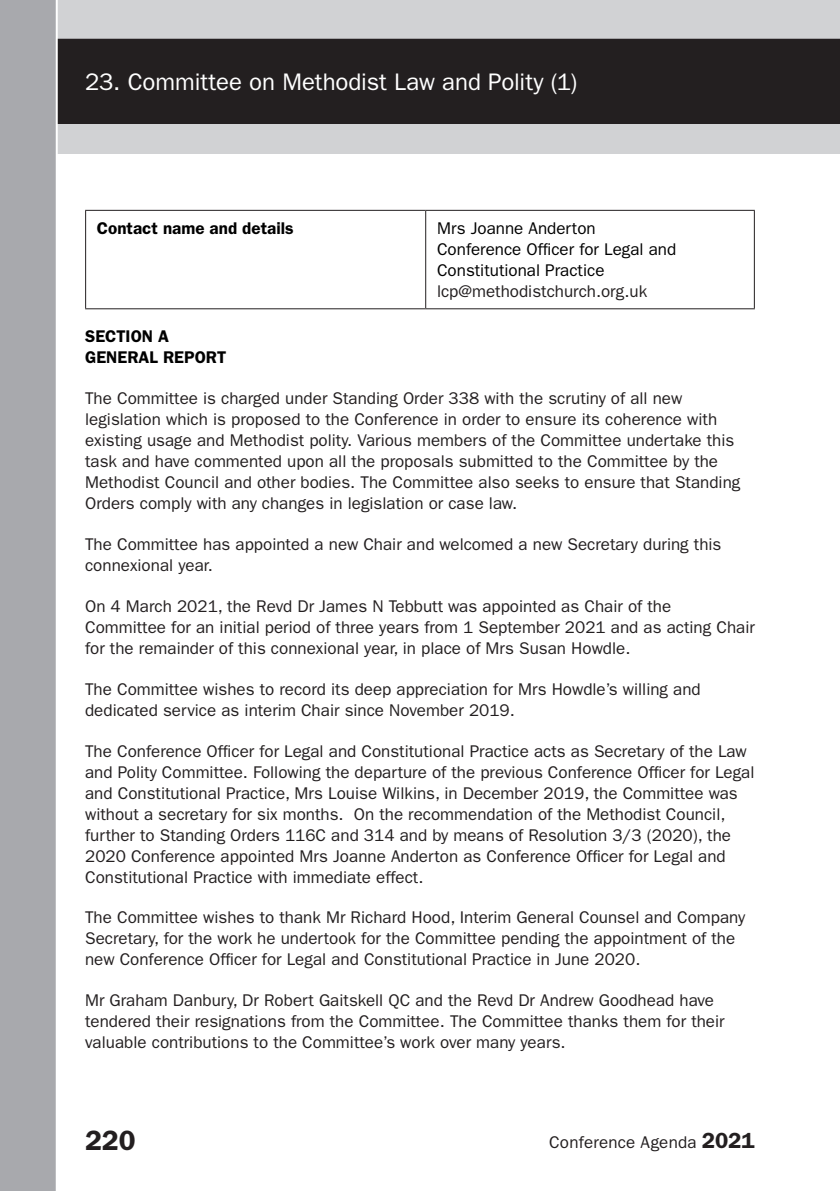
<style>
.page{position:relative;width:840px;height:1191px;background:#fff}
.page>*{position:absolute;margin:0;border:0;box-sizing:border-box;transform-origin:0 0}
.t1{font:600 28px "Franklin Gothic";color:#231f20}
.t2{font:24px "Franklin Gothic";color:#fff}
.t3{font:17px/21px "Franklin Gothic";color:#231f20}
.t4{font:17px/21px "Franklin Gothic";color:#000}
.t5{font:600 17px/21px "Franklin Gothic";color:#000}
.s1{color:#231f20}
.s2{font-weight:600;font-size:22px}
</style>
<div class="page">
<div style="left:0;top:0;width:839px;height:154px;background:#d1d2d4"></div>
<div style="left:58px;top:39px;width:781px;height:85px;background:#231f20"></div>
<div style="left:0;top:0;width:58px;height:1191px;background:#a8a9ad"></div>
<hr style="left:85px;top:210px;width:340px;height:1px;background:#231f20">
<hr style="left:85px;top:211px;width:1px;height:97px;background:#231f20">
<hr style="left:425px;top:210px;width:329px;height:1px;background:#231f20">
<hr style="left:425px;top:211px;width:1px;height:97px;background:#231f20">
<hr style="left:753px;top:211px;width:1px;height:97px;background:#231f20">
<hr style="left:85px;top:308px;width:340px;height:1px;background:#231f20">
<hr style="left:425px;top:308px;width:329px;height:1px;background:#231f20">
<h2 class="t2" style="left:85px;top:68px;width:493px">23. Committee on Methodist Law and Polity (1)</h2>
<p class="t5" style="left:97px;top:218px;width:198px">Contact name and details</p>
<p class="t4" style="left:437px;top:218px;width:241px">Mrs Joanne Anderton<br>Conference Officer for Legal and<br>Constitutional Practice <span class="s1">lcp@methodistchurch.org.uk</span></p>
<p class="t5" style="left:85px;top:326px;width:143px">SECTION A<br>GENERAL REPORT</p>
<p class="t3" style="left:85px;top:388px;width:656px">The Committee is charged under Standing Order 338 with the scrutiny of all new legislation which is proposed to the Conference in order to ensure its coherence with existing usage and Methodist polity. Various members of the Committee undertake this task and have commented upon all the proposals submitted to the Committee by the Methodist Council and other bodies. The Committee also seeks to ensure that Standing Orders comply with any changes in legislation or case law.</p>
<p class="t3" style="left:85px;top:534px;width:637px">The Committee has appointed a new Chair and welcomed a new Secretary during this connexional year.</p>
<p class="t3" style="left:85px;top:595px;width:671px">On 4 March 2021, the Revd Dr James N Tebbutt was appointed as Chair of the<br>Committee for an initial period of three years from 1 September 2021 and as acting Chair for the remainder of this connexional year, in place of Mrs Susan Howdle.</p>
<p class="t3" style="left:85px;top:678px;width:616px">The Committee wishes to record its deep appreciation for Mrs Howdle’s willing and dedicated service as interim Chair since November 2019.</p>
<p class="t3" style="left:85px;top:740px;width:670px">The Conference Officer for Legal and Constitutional Practice acts as Secretary of the Law and Polity Committee. Following the departure of the previous Conference Officer for Legal and Constitutional Practice, Mrs Louise Wilkins, in December 2019, the Committee was without a secretary for six months. On the recommendation of the Methodist Council, further to Standing Orders 116C and 314 and by means of Resolution 3/3 (2020), the 2020 Conference appointed Mrs Joanne Anderton as Conference Officer for Legal and Constitutional Practice with immediate effect.</p>
<p class="t3" style="left:85px;top:907px;width:661px">The Committee wishes to thank Mr Richard Hood, Interim General Counsel and Company<br>Secretary, for the work he undertook for the Committee pending the appointment of the new Conference Officer for Legal and Constitutional Practice in June 2020.</p>
<p class="t3" style="left:85px;top:990px;width:640px">Mr Graham Danbury, Dr Robert Gaitskell QC and the Revd Dr Andrew Goodhead have tendered their resignations from the Committee. The Committee thanks them for their valuable contributions to the Committee’s work over many years.</p>
<h1 class="t1" style="left:85px;top:1124px;width:52px">220</h1>
<p class="t3" style="left:549px;top:1132px;width:207px">Conference Agenda <span class="s2">2021</span></p>
</div>
